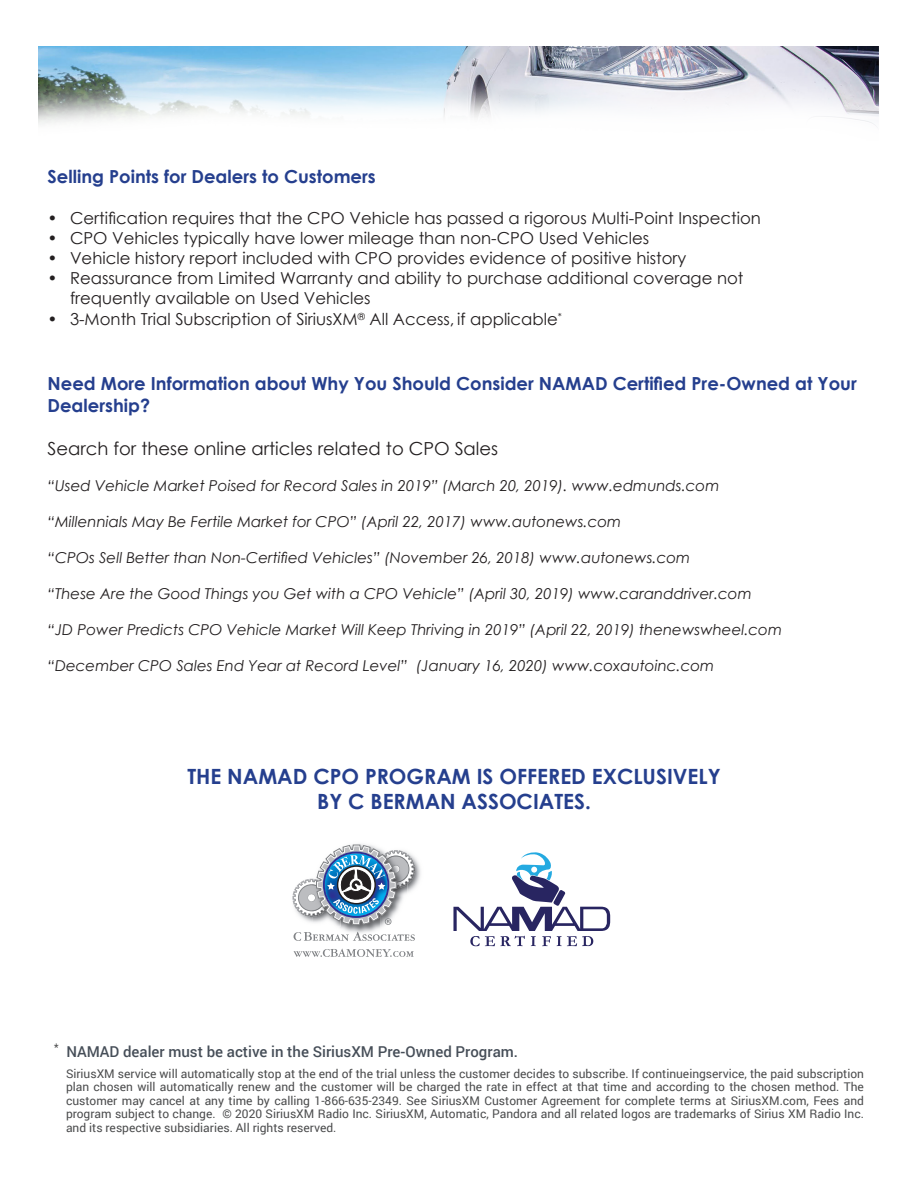
<style>
.page{position:relative;width:918px;height:1188px;background:#fff}
.page>*{position:absolute;margin:0;border:0;box-sizing:border-box;transform-origin:0 0}
.t1{font:700 21px "Century Gothic";color:#253f8e}
.t2{font:700 18px/21.6px "Century Gothic";color:#253f8e}
.t3{font:18px "Century Gothic";color:#231f20}
.t4{font:16.5px "Century Gothic";color:#231f20}
.t5{font:italic 15px "Century Gothic";color:#231f20}
.IR_-_Basic_copy{font:500 15px "Roboto";color:#464e58}
.Disclaimer_-_Footnot{font:12px/13.5px "Roboto";color:#4b4c4d;text-align:justify}
</style>
<div class="page">
<img style="left:38px;top:46px;width:841px;height:80px">
<svg style="left:453px;top:852px;width:157px;height:94px"></svg>
<img style="left:415px;top:858px;width:6px;height:29px">
<img style="left:340px;top:926px;width:40px;height:6px">
<svg style="left:294px;top:932px;width:121px;height:9px"></svg>
<svg style="left:293px;top:949px;width:121px;height:8px"></svg>
<svg style="left:293px;top:844px;width:122px;height:82px"></svg>
<p class="t2" style="left:48px;top:165px;width:330px">Selling Points for Dealers to Customers</p>
<p class="t4" style="left:48px;top:207px;width:715px">• Certification requires that the CPO Vehicle has passed a rigorous Multi-Point Inspection</p>
<p class="t4" style="left:48px;top:227px;width:603px">• CPO Vehicles typically have lower mileage than non-CPO Used Vehicles</p>
<p class="t4" style="left:48px;top:247px;width:640px">• Vehicle history report included with CPO provides evidence of positive history</p>
<p class="t4" style="left:48px;top:266px;width:698px">• Reassurance from Limited Warranty and ability to purchase additional coverage not</p>
<p class="t4" style="left:70px;top:286px;width:302px">frequently available on Used Vehicles</p>
<p class="t4" style="left:48px;top:308px;width:516px">• 3-Month Trial Subscription of SiriusXM<sup>®</sup> All Access, if applicable<sup>*</sup></p>
<p class="t2" style="left:48px;top:372px;width:811px">Need More Information about Why You Should Consider NAMAD Certified Pre-Owned at Your<br>Dealership?</p>
<p class="t3" style="left:48px;top:436px;width:452px">Search for these online articles related to CPO Sales</p>
<p class="t5" style="left:48px;top:475px;width:673px">“Used Vehicle Market Poised for Record Sales in 2019” (March 20, 2019). www.edmunds.com</p>
<p class="t5" style="left:48px;top:511px;width:575px">“Millennials May Be Fertile Market for CPO” (April 22, 2017) www.autonews.com</p>
<p class="t5" style="left:48px;top:547px;width:644px">“CPOs Sell Better than Non-Certified Vehicles” (November 26, 2018) www.autonews.com</p>
<p class="t5" style="left:48px;top:583px;width:706px">“These Are the Good Things you Get with a CPO Vehicle” (April 30, 2019) www.caranddriver.com</p>
<p class="t5" style="left:48px;top:619px;width:736px">“JD Power Predicts CPO Vehicle Market Will Keep Thriving in 2019” (April 22, 2019) thenewswheel.com</p>
<p class="t5" style="left:48px;top:655px;width:668px">“December CPO Sales End Year at Record Level” (January 16, 2020) www.coxautoinc.com</p>
<p class="t1" style="left:187px;top:760px;width:535px">THE NAMAD CPO PROGRAM IS OFFERED EXCLUSIVELY</p>
<p class="t1" style="left:317px;top:786px;width:275px">BY C BERMAN ASSOCIATES.</p>
<p class="IR_-_Basic_copy" style="left:54px;top:1041px;width:466px"><sup>*</sup> NAMAD dealer must be active in the SiriusXM Pre-Owned Program.</p>
<p class="Disclaimer_-_Footnot" style="left:66px;top:1066px;width:800px">SiriusXM service will automatically stop at the end of the trial unless the customer decides to subscribe. If continueingservice, the paid subscription plan chosen will automatically renew and the customer will be charged the rate in effect at that time and according to the chosen method. The customer may cancel at any time by calling 1-866-635-2349. See SiriusXM Customer Agreement for complete terms at SiriusXM.com, Fees and program subject to change. © 2020 SiriusXM Radio Inc. SiriusXM, Automatic, Pandora and all related logos are trademarks of Sirius XM Radio Inc. and its respective subsidiaries. All rights reserved.</p>
</div>
